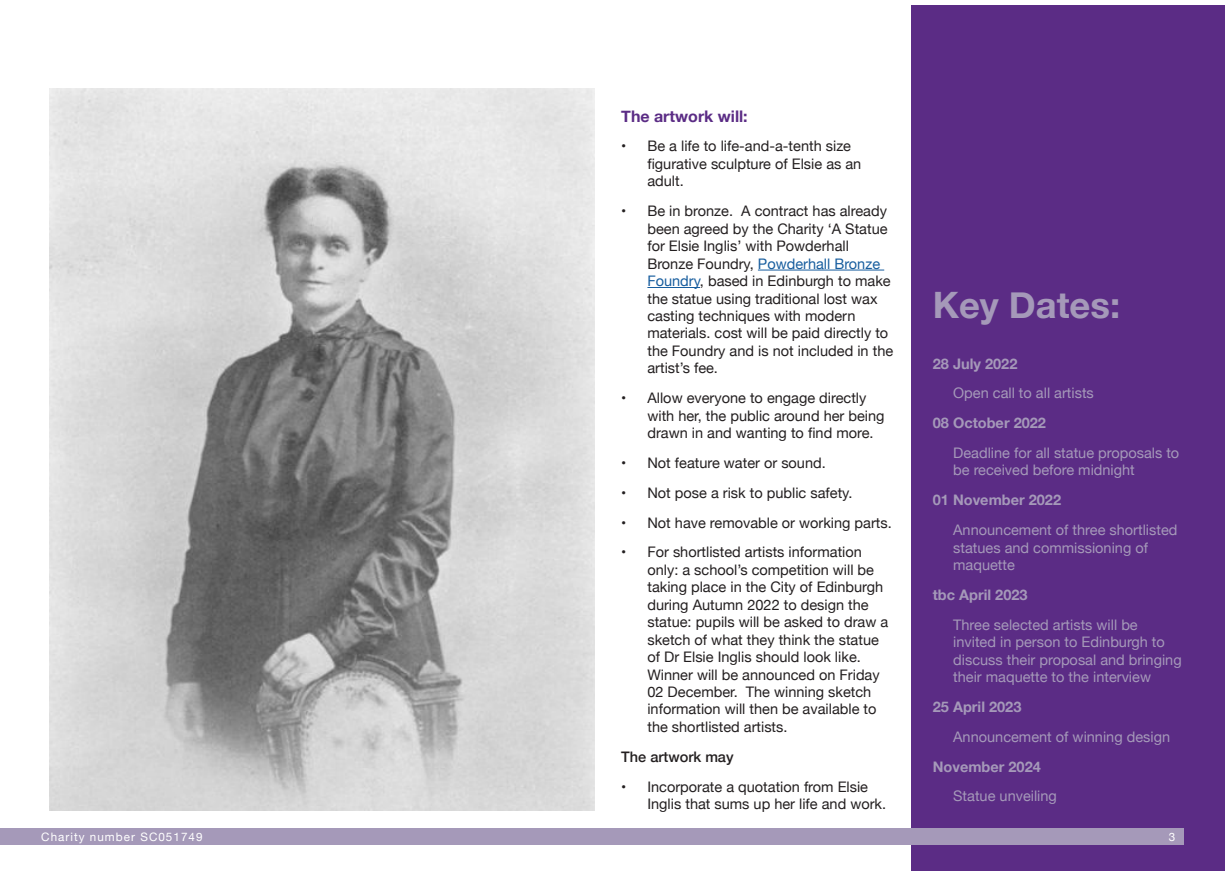
<style>
.page{position:relative;width:1225px;height:876px;background:#fff}
.page>*{position:absolute;margin:0;border:0;box-sizing:border-box;transform-origin:0 0}
.t1{font:700 36.4px "Helvetica Neue";color:#a599b9}
.t2{font:700 16px "Helvetica Neue";color:#5b2c85}
.t3{font:14.6px/17.4px "Helvetica Neue";color:#231f20}
.t4{font:14.6px/17.4px "Helvetica Neue";color:#a599b9}
.t5{font:700 14.6px "Helvetica Neue";color:#a599b9}
.t6{font:500 14.6px "Helvetica Neue";color:#231f20}
.t7{font:11.6px "Helvetica Neue";letter-spacing:.09em;color:#fff}
.s1{color:#175d9e}
</style>
<div class="page">
<div style="left:911px;top:5px;width:314px;height:866px;background:#5b2c85"></div>
<hr style="left:758px;top:270px;width:126px;height:1px;background:#175d9e">
<hr style="left:647px;top:287px;width:53px;height:1px;background:#175d9e">
<img style="left:50px;top:89px;width:544px;height:721px">
<div style="left:0;top:828px;width:1183px;height:17px;background:#a599b9"></div>
<p class="t2" style="left:621px;top:103px;width:128px">The artwork will:</p>
<p class="t3" style="left:647px;top:138px;width:215px;text-indent:-26px">• Be a life to life-and-a-tenth size figurative sculpture of Elsie as an adult.</p>
<p class="t3" style="left:647px;top:203px;width:247px;text-indent:-26px">• Be in bronze. A contract has already been agreed by the Charity ‘A Statue for Elsie Inglis’ with Powderhall Bronze Foundry, <span class="s1">Powderhall Bronze Foundry</span>, based in Edinburgh to make the statue using traditional lost wax casting techniques with modern materials. cost will be paid directly to the Foundry and is not included in the artist’s fee.</p>
<p class="t3" style="left:647px;top:390px;width:239px;text-indent:-26px">• Allow everyone to engage directly with her, the public around her being drawn in and wanting to find more.</p>
<p class="t3" style="left:621px;top:455px;width:206px">• Not feature water or sound.</p>
<p class="t3" style="left:621px;top:485px;width:233px">• Not pose a risk to public safety.</p>
<p class="t3" style="left:621px;top:514px;width:272px">• Not have removable or working parts.</p>
<p class="t3" style="left:647px;top:544px;width:242px;text-indent:-26px">• For shortlisted artists information only: a school’s competition will be taking place in the City of Edinburgh during Autumn 2022 to design the statue: pupils will be asked to draw a sketch of what they think the statue of Dr Elsie Inglis should look like.<br>Winner will be announced on Friday 02 December. The winning sketch information will then be available to the shortlisted artists.</p>
<p class="t6" style="left:621px;top:745px;width:114px">The artwork may</p>
<p class="t3" style="left:647px;top:778px;width:240px;text-indent:-26px">• Incorporate a quotation from Elsie<br>Inglis that sums up her life and work.</p>
<h1 class="t1" style="left:933px;top:276px;width:189px">Key Dates:</h1>
<p class="t5" style="left:933px;top:352px;width:86px">28 July 2022</p>
<p class="t4" style="left:953px;top:385px;width:142px">Open call to all artists</p>
<p class="t5" style="left:933px;top:411px;width:115px">08 October 2022</p>
<p class="t4" style="left:953px;top:445px;width:228px">Deadline for all statue proposals to be received before midnight</p>
<p class="t5" style="left:933px;top:489px;width:130px">01 November 2022</p>
<p class="t4" style="left:953px;top:522px;width:226px">Announcement of three shortlisted statues and commissioning of maquette</p>
<p class="t5" style="left:933px;top:583px;width:96px">tbc April 2023</p>
<p class="t4" style="left:953px;top:617px;width:230px">Three selected artists will be invited in person to Edinburgh to discuss their proposal and bringing their maquette to the interview</p>
<p class="t5" style="left:933px;top:695px;width:90px">25 April 2023</p>
<p class="t4" style="left:953px;top:729px;width:218px">Announcement of winning design</p>
<p class="t5" style="left:933px;top:755px;width:110px">November 2024</p>
<p class="t4" style="left:953px;top:788px;width:105px">Statue unveiling</p>
<p class="t7" style="left:41px;top:828px;width:163px">Charity number SC051749</p>
<p class="t7" style="left:1168px;top:828px;width:8px">3</p>
</div>
